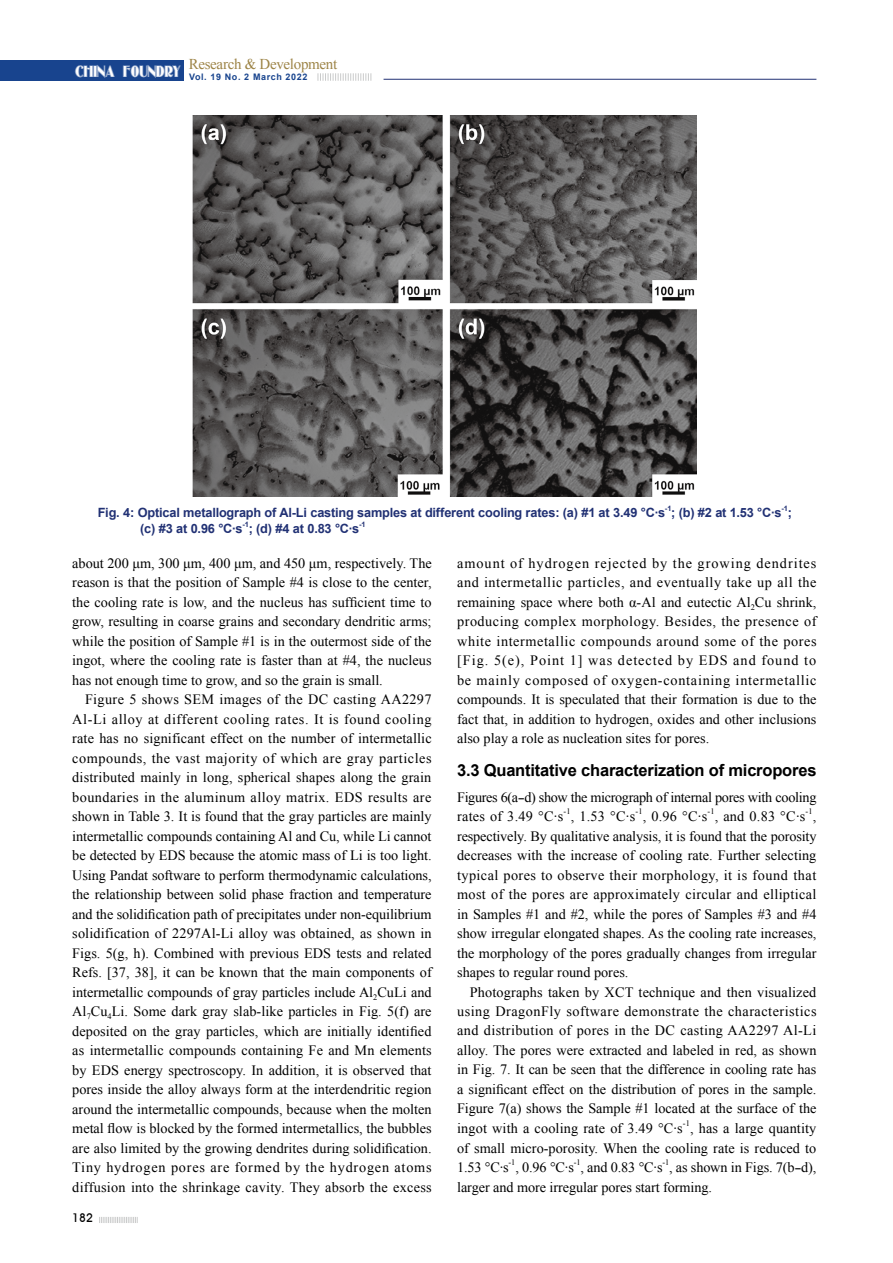
<style>
.page{position:relative;width:893px;height:1263px;background:#fff}
.page>*{position:absolute;margin:0;border:0;box-sizing:border-box;transform-origin:0 0}
.t1{font:700 16.5px "Arial";letter-spacing:-.01em;color:#000}
.t2{font:15px "Times New Roman";letter-spacing:-.02em;color:#9d8447}
.t3{font:14.25px/19.5px "Times New Roman";color:#000;text-align:justify}
.t4{font:14.25px/19.5px "Times New Roman";letter-spacing:-.02em;color:#000}
.t5{font:700 12.75px "Arial";letter-spacing:-.015em;color:#213174}
.t6{font:500 12px "Avant Garde IT Cby BT";color:#000}
.t7{font:700 9px "Arial";letter-spacing:.065em;color:#18448e}
.t8{font:8.25px "Times New Roman";color:#000}
.t9{font:700 7.5px "Arial";color:#213174}
</style>
<div class="page">
<svg style="left:99px;top:1217px;width:39px;height:6px"></svg>
<div style="left:0;top:60px;width:184px;height:21px;background:#18448e"></div>
<svg style="left:318px;top:73px;width:54px;height:8px"></svg>
<hr style="left:384px;top:79px;width:432px;height:1px;background:#213174">
<img style="left:192px;top:116px;width:505px;height:381px">
<p class="t2" style="left:189px;top:54px;width:150px">Research &amp; Development</p>
<p class="t7" style="left:75px;top:70px;width:234px"><sup>CHINA</sup> <sup>FOUNDRY</sup> Vol. 19 No. 2 March 2022</p>
<p class="t5" style="left:98px;top:504px;width:569px">Fig. 4: Optical metallograph of Al-Li casting samples at different cooling rates: (a) #1 at 3.49 °C·s</p>
<p class="t9" style="left:665px;top:503px;width:8px">-1</p>
<p class="t5" style="left:671px;top:504px;width:112px">; (b) #2 at 1.53 °C·s</p>
<p class="t9" style="left:781px;top:503px;width:8px">-1</p>
<p class="t5" style="left:788px;top:504px;width:6px">;</p>
<p class="t5" style="left:140px;top:520px;width:104px">(c) #3 at 0.96 °C·s</p>
<p class="t9" style="left:242px;top:520px;width:8px">-1</p>
<p class="t5" style="left:249px;top:520px;width:112px">; (d) #4 at 0.83 °C·s</p>
<p class="t9" style="left:359px;top:520px;width:8px">-1</p>
<p class="t3" style="left:72px;top:553px;width:361px">about 200 μm, 300 μm, 400 μm, and 450 μm, respectively. The reason is that the position of Sample #4 is close to the center, the cooling rate is low, and the nucleus has sufficient time to grow, resulting in coarse grains and secondary dendritic arms; while the position of Sample #1 is in the outermost side of the ingot, where the cooling rate is faster than at #4, the nucleus has not enough time to grow, and so the grain is small.</p>
<p class="t3" style="left:72px;top:690px;width:361px;text-indent:13px">Figure 5 shows SEM images of the DC casting AA2297<br>Al-Li alloy at different cooling rates. It is found cooling rate has no significant effect on the number of intermetallic compounds, the vast majority of which are gray particles distributed mainly in long, spherical shapes along the grain boundaries in the aluminum alloy matrix. EDS results are shown in Table 3. It is found that the gray particles are mainly intermetallic compounds containing Al and Cu, while Li cannot be detected by EDS because the atomic mass of Li is too light.<br>Using Pandat software to perform thermodynamic calculations, the relationship between solid phase fraction and temperature and the solidification path of precipitates under non-equilibrium solidification of 2297Al-Li alloy was obtained, as shown in Figs. 5(g, h). Combined with previous EDS tests and related Refs. [37, 38], it can be known that the main components of intermetallic compounds of gray particles include Al<sub>2</sub>CuLi and Al<sub>7</sub>Cu<sub>4</sub>Li. Some dark gray slab-like particles in Fig. 5(f) are deposited on the gray particles, which are initially identified as intermetallic compounds containing Fe and Mn elements by EDS energy spectroscopy. In addition, it is observed that pores inside the alloy always form at the interdendritic region around the intermetallic compounds, because when the molten metal flow is blocked by the formed intermetallics, the bubbles are also limited by the growing dendrites during solidification.<br>Tiny hydrogen pores are formed by the hydrogen atoms diffusion into the shrinkage cavity. They absorb the excess</p>
<p class="t6" style="left:72px;top:1211px;width:22px">182</p>
<p class="t3" style="left:457px;top:553px;width:361px">amount of hydrogen rejected by the growing dendrites and intermetallic particles, and eventually take up all the remaining space where both α-Al and eutectic Al<sub>2</sub>Cu shrink, producing complex morphology. Besides, the presence of white intermetallic compounds around some of the pores [Fig. 5(e), Point 1] was detected by EDS and found to be mainly composed of oxygen-containing intermetallic compounds. It is speculated that their formation is due to the fact that, in addition to hydrogen, oxides and other inclusions also play a role as nucleation sites for pores.</p>
<p class="t1" style="left:457px;top:759px;width:361px">3.3 Quantitative characterization of micropores</p>
<p class="t4" style="left:457px;top:787px;width:361px">Figures 6(a-d) show the micrograph of internal pores with cooling rates of 3.49 °C·s</p>
<p class="t8" style="left:563px;top:806px;width:9px">-1</p>
<p class="t3" style="left:571px;top:806px;width:66px">, 1.53 °C·s</p>
<p class="t8" style="left:635px;top:806px;width:9px">-1</p>
<p class="t3" style="left:643px;top:806px;width:66px">, 0.96 °C·s</p>
<p class="t8" style="left:707px;top:806px;width:9px">-1</p>
<p class="t3" style="left:715px;top:806px;width:92px">, and 0.83 °C·s</p>
<p class="t8" style="left:806px;top:806px;width:9px">-1</p>
<p class="t3" style="left:457px;top:806px;width:361px;text-indent:356px">, respectively. By qualitative analysis, it is found that the porosity decreases with the increase of cooling rate. Further selecting typical pores to observe their morphology, it is found that most of the pores are approximately circular and elliptical in Samples #1 and #2, while the pores of Samples #3 and #4 show irregular elongated shapes. As the cooling rate increases, the morphology of the pores gradually changes from irregular shapes to regular round pores.</p>
<p class="t3" style="left:457px;top:982px;width:361px;text-indent:13px">Photographs taken by XCT technique and then visualized using DragonFly software demonstrate the characteristics and distribution of pores in the DC casting AA2297 Al-Li alloy. The pores were extracted and labeled in red, as shown in Fig. 7. It can be seen that the difference in cooling rate has a significant effect on the distribution of pores in the sample.<br>Figure 7(a) shows the Sample #1 located at the surface of the ingot with a cooling rate of 3.49 °C·s</p>
<p class="t8" style="left:683px;top:1118px;width:8px">-1</p>
<p class="t3" style="left:457px;top:1118px;width:361px;text-indent:233px">, has a large quantity of small micro-porosity. When the cooling rate is reduced to 1.53 °C·s</p>
<p class="t8" style="left:509px;top:1157px;width:8px">-1</p>
<p class="t3" style="left:515px;top:1157px;width:60px">, 0.96 °C·s</p>
<p class="t8" style="left:574px;top:1157px;width:8px">-1</p>
<p class="t3" style="left:580px;top:1157px;width:84px">, and 0.83 °C·s</p>
<p class="t8" style="left:662px;top:1157px;width:8px">-1</p>
<p class="t3" style="left:457px;top:1157px;width:361px;text-indent:212px">, as shown in Figs. 7(b-d), larger and more irregular pores start forming.</p>
</div>
